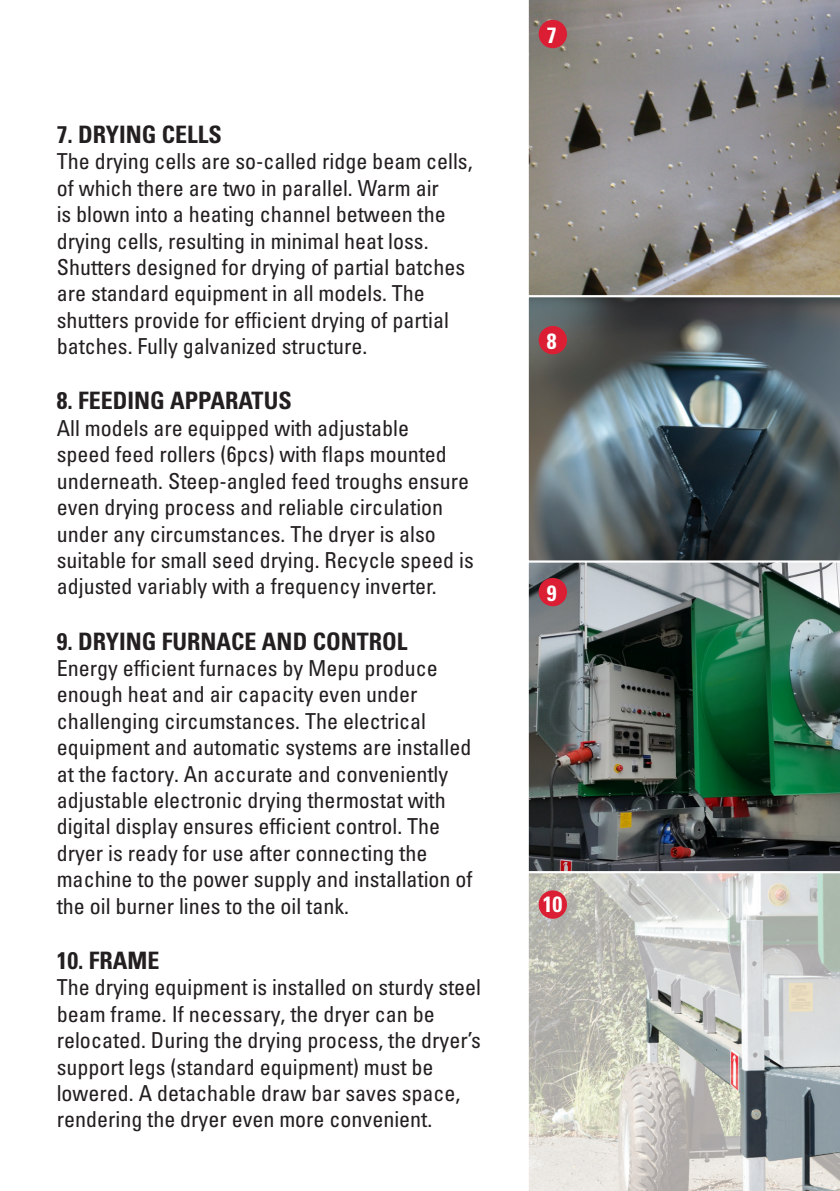
<style>
.page{position:relative;width:840px;height:1191px;background:#fff}
.page>*{position:absolute;margin:0;border:0;box-sizing:border-box;transform-origin:0 0}
.Taulukko_header{font:24px "Univers LTCYR 67 Bold Cond";color:#231f20}
.Taulukko_leipis{font:condensed 22px/26.4px "Univers LTCYR 57";color:#231f20}
.Taulukko_header-2{font:condensed 22px/26.4px "Univers LTCYR 57";color:#231f20}
.Leipäteksti_pieni{font:22px "Univers LTCYR 67 Bold Cond";color:#fff}
</style>
<div class="page">
<svg style="left:528px;top:0;width:311px;height:295px;background:#8e8a88"></svg>
<svg style="left:528px;top:295px;width:311px;height:265px;background:#525f63"></svg>
<img style="left:528px;top:560px;width:311px;height:311px">
<svg style="left:528px;top:871px;width:311px;height:320px;background:#c5c6c1"></svg>
<div style="left:538px;top:20px;width:28px;height:28px;background:#db1e34;border-radius:50%"></div>
<div style="left:538px;top:326px;width:28px;height:28px;background:#db1e34;border-radius:50%"></div>
<div style="left:538px;top:578px;width:28px;height:28px;background:#db1e34;border-radius:50%"></div>
<div style="left:538px;top:890px;width:28px;height:28px;background:#db1e34;border-radius:50%"></div>
<p class="Taulukko_header" style="left:57px;top:120px;width:166px">7. DRYING CELLS</p>
<p class="Taulukko_header-2" style="left:57px;top:148px;width:417px">The drying cells are so-called ridge beam cells, of which there are two in parallel. Warm air<br>is blown into a heating channel between the drying cells, resulting in minimal heat loss.<br>Shutters designed for drying of partial batches are standard equipment in all models. The shutters provide for efficient drying of partial batches. Fully galvanized structure.</p>
<p class="Taulukko_header" style="left:57px;top:386px;width:236px">8. FEEDING APPARATUS</p>
<p class="Taulukko_leipis" style="left:57px;top:414px;width:418px">All models are equipped with adjustable<br>speed feed rollers (6pcs) with flaps mounted underneath. Steep-angled feed troughs ensure even drying process and reliable circulation under any circumstances. The dryer is also suitable for small seed drying. Recycle speed is adjusted variably with a frequency inverter.</p>
<p class="Taulukko_header" style="left:57px;top:626px;width:352px">9. DRYING FURNACE AND CONTROL</p>
<p class="Taulukko_leipis" style="left:57px;top:654px;width:417px">Energy efficient furnaces by Mepu produce enough heat and air capacity even under challenging circumstances. The electrical equipment and automatic systems are installed at the factory. An accurate and conveniently adjustable electronic drying thermostat with digital display ensures efficient control. The dryer is ready for use after connecting the machine to the power supply and installation of the oil burner lines to the oil tank.</p>
<p class="Taulukko_header" style="left:57px;top:945px;width:104px">10. FRAME</p>
<p class="Taulukko_leipis" style="left:57px;top:973px;width:425px">The drying equipment is installed on sturdy steel beam frame. If necessary, the dryer can be relocated. During the drying process, the dryer’s support legs (standard equipment) must be lowered. A detachable draw bar saves space, rendering the dryer even more convenient.</p>
<p class="Leipäteksti_pieni" style="left:546px;top:21px;width:11px">7</p>
<p class="Leipäteksti_pieni" style="left:546px;top:328px;width:11px">8</p>
<p class="Leipäteksti_pieni" style="left:546px;top:579px;width:11px">9</p>
<p class="Leipäteksti_pieni" style="left:542px;top:890px;width:21px">10</p>
</div>
